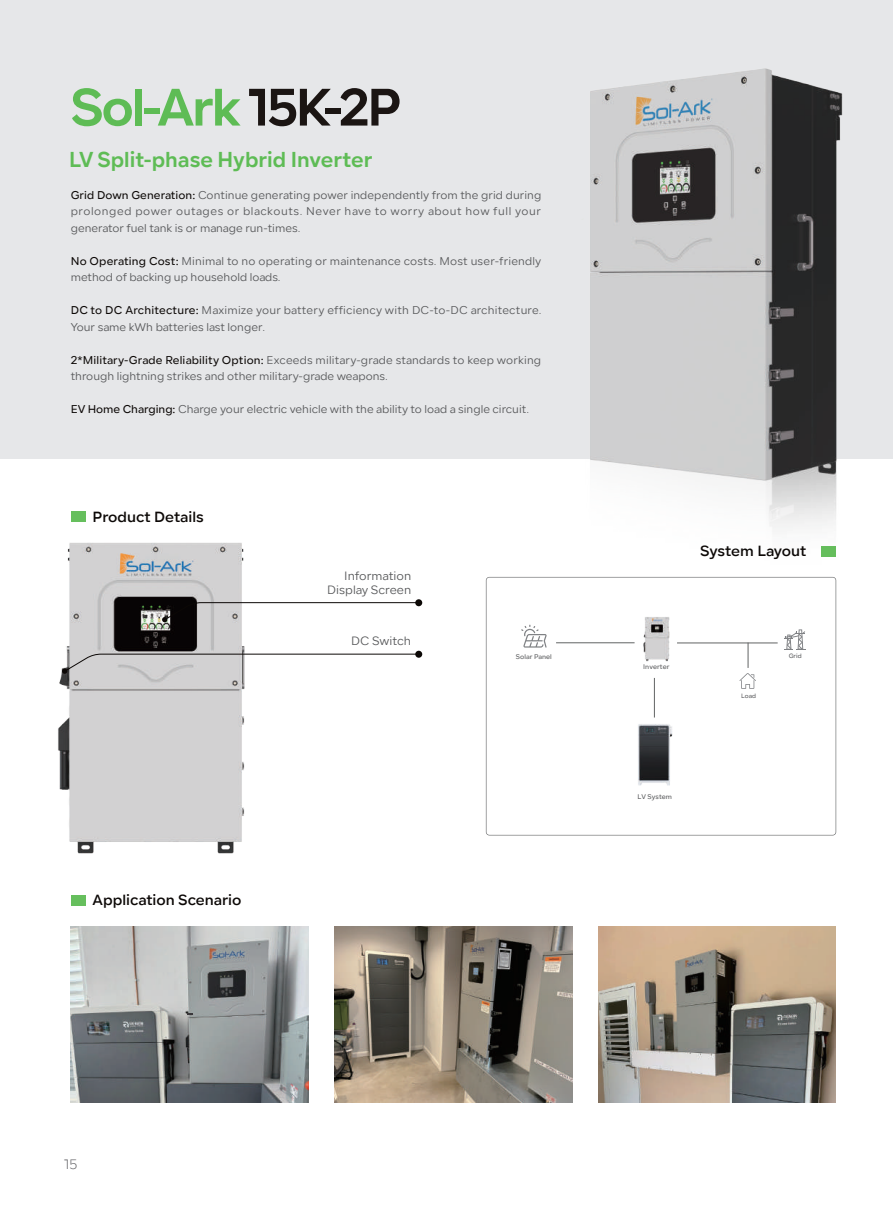
<style>
.page{position:relative;width:893px;height:1212px;background:#fff}
.page>*{position:absolute;margin:0;border:0;box-sizing:border-box;transform-origin:0 0}
.t1{font:700 52.5px "Lama Sans";letter-spacing:-.045em;color:#5ebc55}
.t2{font:700 21px "Lama Sans";color:#5ebc55}
.t3{font:600 15px "Lama Sans";color:#0c0806}
.t4{font:300 13.5px "Lama Sans";color:#636366}
.t5{font:12px/14.4px "Lama Sans";color:#57585a;text-align:right}
.t6{font:11.25px/16.5px "Lama Sans";color:#57585a}
.t7{font:500 6.75px "Lama Sans";letter-spacing:.005em;color:#57585a}
.t8{font:500 6.3px "Lama Sans";letter-spacing:.005em;color:#57585a}
.s1{color:#1b1513}
.s2{font-weight:500;color:#0c0806}
</style>
<div class="page">
<div style="left:0;top:0;width:893px;height:458px;background:#e6e7e9"></div>
<div style="left:71px;top:511px;width:15px;height:11px;background:#66bf5d"></div>
<div style="left:71px;top:895px;width:14px;height:10px;background:#66bf5d"></div>
<img style="left:580px;top:68px;width:274px;height:768px">
<img style="left:58px;top:542px;width:199px;height:312px">
<div style="left:415px;top:599px;width:7px;height:7px;background:#0c0806;border-radius:50%"></div>
<svg style="left:162px;top:602px;width:256px;height:20px"></svg>
<div style="left:415px;top:651px;width:7px;height:7px;background:#0c0806;border-radius:50%"></div>
<svg style="left:62px;top:654px;width:356px;height:20px"></svg>
<svg style="left:486px;top:577px;width:350px;height:258px"></svg>
<hr style="left:654px;top:678px;width:1px;height:39px;background:#616364">
<hr style="left:677px;top:643px;width:101px;height:1px;background:#616364">
<hr style="left:556px;top:642px;width:79px;height:1px;background:#616364">
<svg style="left:521px;top:625px;width:26px;height:23px"></svg>
<svg style="left:785px;top:629px;width:20px;height:21px"></svg>
<svg style="left:739px;top:643px;width:17px;height:46px"></svg>
<img style="left:637px;top:724px;width:35px;height:62px">
<img style="left:641px;top:617px;width:30px;height:44px">
<img style="left:71px;top:927px;width:237px;height:175px">
<img style="left:334px;top:927px;width:238px;height:175px">
<img style="left:598px;top:927px;width:238px;height:175px">
<h1 class="t1" style="left:70px;top:67px;width:333px">Sol-Ark <span class="s1">15K-2P</span></h1>
<h2 class="t2" style="left:69px;top:143px;width:305px">LV Split-phase Hybrid Inverter</h2>
<p class="t6" style="left:71px;top:187px;width:472px;text-align:justify"><span class="s2">Grid Down Generation:</span> Continue generating power independently from the grid during prolonged power outages or blackouts. Never have to worry about how full your generator fuel tank is or manage run-times .</p>
<p class="t6" style="left:71px;top:253px;width:472px"><span class="s2">No Operating Cost:</span> Minimal to no operating or maintenance costs. Most user-friendly method of backing up household loads.</p>
<p class="t6" style="left:71px;top:302px;width:472px"><span class="s2">DC to DC Architecture:</span> Maximize your battery efficiency with DC-to-DC architecture.<br>Your same kWh batteries last longer .</p>
<p class="t6" style="left:71px;top:352px;width:472px"><span class="s2">2*Military-Grade Reliability Option:</span> Exceeds military-grade standards to keep working through lightning strikes and other military-grade weapons.</p>
<p class="t6" style="left:71px;top:401px;width:460px"><span class="s2">EV Home Charging:</span> Charge your electric vehicle with the ability to load a single circuit.</p>
<h3 class="t3" style="left:93px;top:505px;width:113px">Product Details</h3>
<p class="t5" style="left:327px;top:569px;width:85px">Information<br>Display Screen</p>
<p class="t5" style="left:351px;top:634px;width:61px">DC Switch</p>
<h3 class="t3" style="left:93px;top:888px;width:150px">Application Scenario</h3>
<p class="t7" style="left:516px;top:651px;width:38px">Solar Panel</p>
<h3 class="t3" style="left:700px;top:540px;width:108px">System Layout</h3>
<p class="t7" style="left:643px;top:662px;width:28px">Inverter</p>
<p class="t8" style="left:741px;top:691px;width:16px">Load</p>
<p class="t8" style="left:789px;top:651px;width:15px">Grid</p>
<p class="t7" style="left:637px;top:791px;width:36px">LV System</p>
<p class="t4" style="left:64px;top:1155px;width:15px">15</p>
</div>
